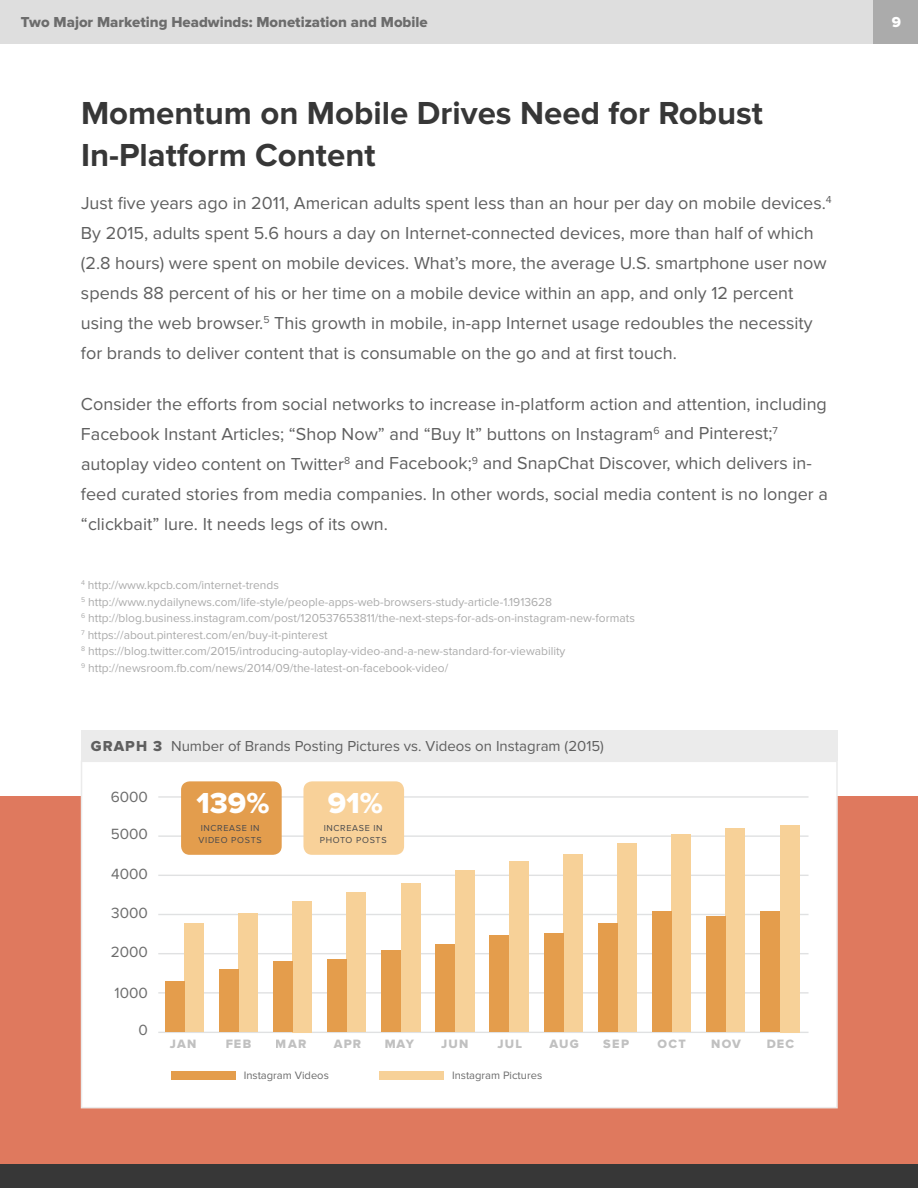
<style>
.page{position:relative;width:918px;height:1188px;background:#fff}
.page>*{position:absolute;margin:0;border:0;box-sizing:border-box;transform-origin:0 0}
.t1{font:700 33px/42px "Proxima Nova";color:#373737}
.t2{font:30px "Proxima Nova Extrabld";color:#fff}
.t3{font:18px/30px "Proxima Nova";color:#5f5f5f}
.t4{font:15.3px "Proxima Nova";color:#6c6c6c}
.t5{font:15px "Proxima Nova";color:#5f5f5f}
.t6{font:15px "Proxima Nova Extrabld";color:#6c6c6c}
.t7{font:15px "Proxima Nova Extrabld";color:#fff}
.t8{font:12.6px "Proxima Nova Extrabld";letter-spacing:.105em;color:#969696}
.t9{font:12px/16.5px "Proxima Nova";color:#ababab}
.t10{font:11.1px "Proxima Nova";color:#6c6c6c}
.t11{font:9px/12px "Proxima Nova";letter-spacing:.075em;color:#494a4d}
.s1{font-family:"Proxima Nova Extrabld"}
</style>
<div class="page">
<div style="left:0;top:0;width:874px;height:44px;background:#dedede"></div>
<div style="left:874px;top:0;width:44px;height:44px;background:#ababab"></div>
<div style="left:0;top:796px;width:918px;height:392px;background:#df795e"></div>
<div style="left:82px;top:761px;width:755px;height:347px;background:#fff"></div>
<hr style="left:158px;top:992px;width:651px;height:2px;background:#e0e1e2">
<hr style="left:158px;top:1032px;width:651px;height:1px;background:#e0e1e2">
<hr style="left:158px;top:953px;width:651px;height:1px;background:#e0e1e2">
<hr style="left:158px;top:914px;width:651px;height:1px;background:#e0e1e2">
<hr style="left:158px;top:875px;width:651px;height:1px;background:#e0e1e2">
<hr style="left:158px;top:835px;width:651px;height:2px;background:#e0e1e2">
<hr style="left:158px;top:796px;width:651px;height:2px;background:#e0e1e2">
<div style="left:184px;top:924px;width:20px;height:108px;background:#f7d198"></div>
<div style="left:238px;top:914px;width:20px;height:118px;background:#f7d198"></div>
<div style="left:293px;top:901px;width:19px;height:131px;background:#f7d198"></div>
<div style="left:347px;top:892px;width:19px;height:140px;background:#f7d198"></div>
<div style="left:401px;top:883px;width:19px;height:149px;background:#f7d198"></div>
<div style="left:455px;top:871px;width:19px;height:161px;background:#f7d198"></div>
<div style="left:509px;top:861px;width:20px;height:171px;background:#f7d198"></div>
<div style="left:563px;top:854px;width:20px;height:178px;background:#f7d198"></div>
<div style="left:617px;top:843px;width:20px;height:189px;background:#f7d198"></div>
<div style="left:672px;top:835px;width:19px;height:197px;background:#f7d198"></div>
<div style="left:726px;top:828px;width:19px;height:204px;background:#f7d198"></div>
<div style="left:780px;top:825px;width:19px;height:207px;background:#f7d198"></div>
<div style="left:165px;top:981px;width:19px;height:51px;background:#e49d4c"></div>
<div style="left:219px;top:970px;width:20px;height:62px;background:#e49d4c"></div>
<div style="left:273px;top:962px;width:20px;height:70px;background:#e49d4c"></div>
<div style="left:327px;top:959px;width:20px;height:73px;background:#e49d4c"></div>
<div style="left:381px;top:950px;width:20px;height:82px;background:#e49d4c"></div>
<div style="left:436px;top:945px;width:19px;height:87px;background:#e49d4c"></div>
<div style="left:490px;top:935px;width:19px;height:97px;background:#e49d4c"></div>
<div style="left:544px;top:933px;width:19px;height:99px;background:#e49d4c"></div>
<div style="left:598px;top:923px;width:19px;height:109px;background:#e49d4c"></div>
<div style="left:652px;top:912px;width:20px;height:120px;background:#e49d4c"></div>
<div style="left:706px;top:917px;width:20px;height:115px;background:#e49d4c"></div>
<div style="left:760px;top:911px;width:20px;height:121px;background:#e49d4c"></div>
<div style="left:171px;top:1071px;width:64px;height:8px;background:#e49d4c"></div>
<div style="left:379px;top:1071px;width:64px;height:8px;background:#f7d198"></div>
<div style="left:81px;top:761px;width:757px;height:347px;border:2px solid #ebebeb"></div>
<div style="left:81px;top:730px;width:757px;height:31px;background:#ebebeb"></div>
<div style="left:181px;top:781px;width:101px;height:74px;background:#e39d4d;border-radius:9px"></div>
<div style="left:303px;top:781px;width:101px;height:74px;background:#f8d199;border-radius:9px"></div>
<div style="left:0;top:1164px;width:918px;height:24px;background:#373737"></div>
<p class="t6" style="left:21px;top:13px;width:409px">Two Major Marketing Headwinds: Monetization and Mobile</p>
<p class="t7" style="left:892px;top:13px;width:11px">9</p>
<h1 class="t1" style="left:81px;top:93px;width:684px">Momentum on Mobile Drives Need for Robust<br>In-Platform Content</h1>
<p class="t3" style="left:81px;top:189px;width:752px">Just five years ago in 2011, American adults spent less than an hour per day on mobile devices.<sup>4<br></sup>By 2015, adults spent 5.6 hours a day on Internet-connected devices, more than half of which (2.8 hours) were spent on mobile devices. What’s more, the average U.S. smartphone user now spends 88 percent of his or her time on a mobile device within an app, and only 12 percent using the web browser.<sup>5</sup> This growth in mobile, in-app Internet usage redoubles the necessity for brands to deliver content that is consumable on the go and at first touch.</p>
<p class="t3" style="left:81px;top:389px;width:748px">Consider the efforts from social networks to increase in-platform action and attention, including Facebook Instant Articles; “Shop Now” and “Buy It” buttons on Instagram<sup>6</sup> and Pinterest;<sup>7 </sup>autoplay video content on Twitter<sup>8</sup> and Facebook;<sup>9</sup> and SnapChat Discover, which delivers in&shy;feed curated stories from media companies. In other words, social media content is no longer a “clickbait” lure. It needs legs of its own.</p>
<p class="t9" style="left:81px;top:577px;width:555px"><sup>4</sup> http://www.kpcb.com/internet-trends<br><sup>5</sup> http://www.nydailynews.com/life-style/people-apps-web-browsers-study-article-1.1913628<br><sup>6</sup> http://blog.business.instagram.com/post/120537653811/the-next-steps-for-ads-on-instagram-new-formats <sup>7</sup> https://about.pinterest.com/en/buy-it-pinterest<br><sup>8</sup> https://blog.twitter.com/2015/introducing-autoplay-video-and-a-new-standard-for-viewability<br><sup>9</sup> http://newsroom.fb.com/news/2014/09/the-latest-on-facebook-video/</p>
<p class="t5" style="left:91px;top:737px;width:515px"><span class="s1">GRAPH 3</span> Number of Brands Posting Pictures vs. Videos on Instagram (2015)</p>
<h2 class="t2" style="left:196px;top:786px;width:75px">139%</h2>
<p class="t11" style="left:199px;top:822px;width:65px">INCREASE IN<br>VIDEO POSTS</p>
<p class="t4" style="left:111px;top:788px;width:39px">6000</p>
<h2 class="t2" style="left:328px;top:786px;width:57px">91%</h2>
<p class="t11" style="left:320px;top:822px;width:68px;text-align:center">INCREASE IN<br>PHOTO POSTS</p>
<p class="t4" style="left:111px;top:825px;width:39px">5000</p>
<p class="t4" style="left:111px;top:865px;width:38px">4000</p>
<p class="t4" style="left:111px;top:904px;width:38px">3000</p>
<p class="t4" style="left:111px;top:944px;width:39px">2000</p>
<p class="t4" style="left:115px;top:984px;width:35px">1000</p>
<p class="t4" style="left:139px;top:1021px;width:11px">0</p>
<p class="t8" style="left:170px;top:1037px;width:28px">JAN</p>
<p class="t8" style="left:225px;top:1037px;width:27px">FEB</p>
<p class="t8" style="left:276px;top:1037px;width:32px">MAR</p>
<p class="t8" style="left:334px;top:1037px;width:29px">APR</p>
<p class="t8" style="left:384px;top:1037px;width:31px">MAY</p>
<p class="t8" style="left:441px;top:1037px;width:29px">JUN</p>
<p class="t8" style="left:497px;top:1037px;width:26px">JUL</p>
<p class="t8" style="left:550px;top:1037px;width:31px">AUG</p>
<p class="t8" style="left:603px;top:1037px;width:27px">SEP</p>
<p class="t8" style="left:658px;top:1037px;width:30px">OCT</p>
<p class="t8" style="left:711px;top:1037px;width:31px">NOV</p>
<p class="t8" style="left:766px;top:1037px;width:29px">DEC</p>
<p class="t10" style="left:244px;top:1069px;width:87px">Instagram Videos</p>
<p class="t10" style="left:452px;top:1069px;width:92px">Instagram Pictures</p>
</div>
